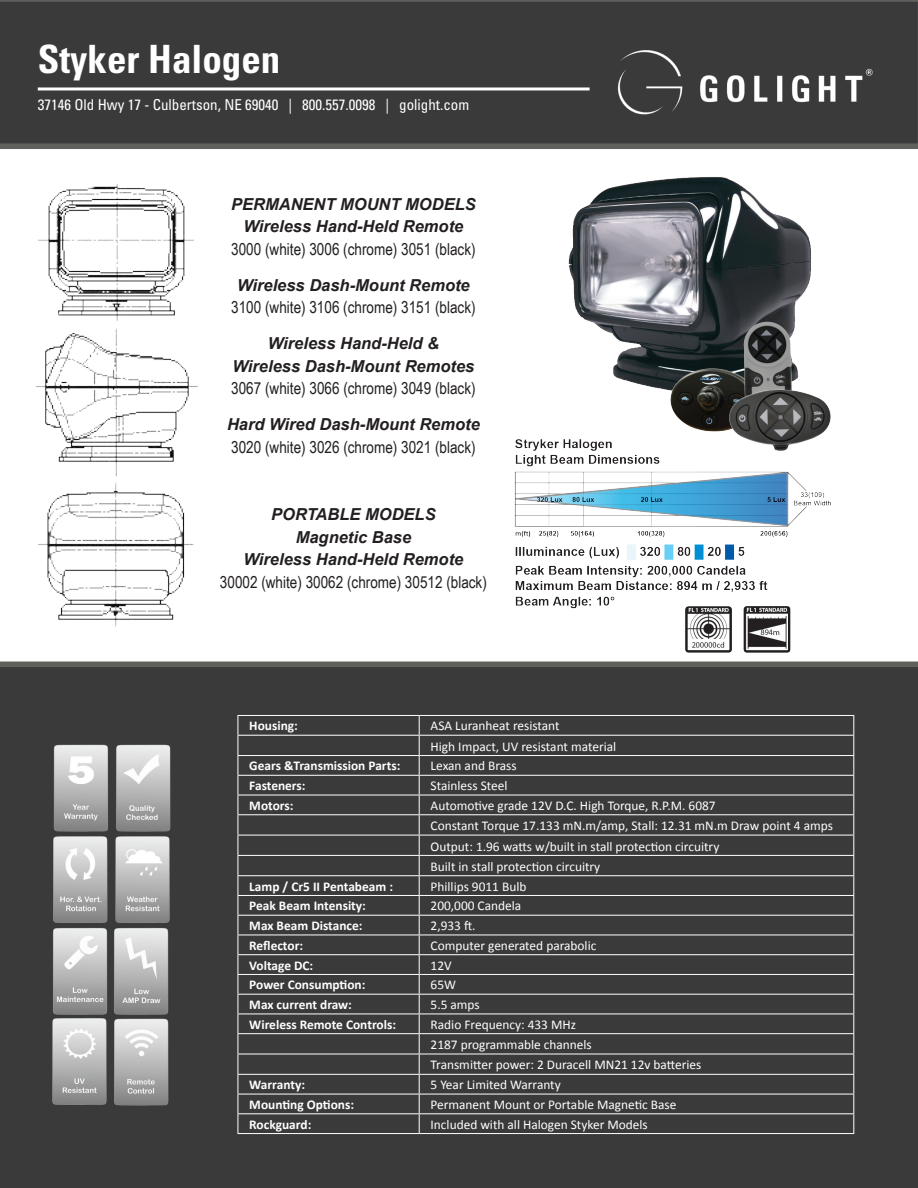
<style>
.page{position:relative;width:918px;height:1188px;background:#fff}
.page>*{position:absolute;margin:0;border:0;box-sizing:border-box;transform-origin:0 0}
.t1{font:700 condensed 39px "Univers";color:#fff}
.t2{font:italic 700 16.5px/22.5px "Arial";color:#231f20;text-align:center}
.t3{font:16.5px "Arial Narrow";color:#231f20}
.t4{font:condensed 15px "Univers";color:#fff}
.t5{font:13.35px/20.2px "Calibri";color:#fff}
.t6{font:700 13.35px "Calibri";color:#fff}
</style>
<div class="page">
<div style="left:0;top:662px;width:918px;height:526px;background:#393a39"></div>
<img style="left:49px;top:737px;width:127px;height:382px">
<div style="left:0;top:0;width:918px;height:149px;background:#393a39"></div>
<img style="left:568px;top:177px;width:243px;height:212px">
<img style="left:583px;top:45px;width:137px;height:75px">
<img style="left:687px;top:56px;width:206px;height:53px">
<hr style="left:38px;top:87px;width:552px;height:3px;background:#fff">
<img style="left:662px;top:360px;width:80px;height:59px">
<img style="left:742px;top:317px;width:57px;height:68px">
<img style="left:723px;top:385px;width:108px;height:34px">
<img style="left:38px;top:184px;width:156px;height:120px">
<img style="left:35px;top:304px;width:163px;height:158px">
<img style="left:11px;top:462px;width:203px;height:200px">
<hr style="left:237px;top:715px;width:182px;height:1px;background:#fff">
<hr style="left:419px;top:715px;width:435px;height:1px;background:#fff">
<hr style="left:237px;top:735px;width:182px;height:1px;background:#fff">
<hr style="left:419px;top:735px;width:435px;height:1px;background:#fff">
<hr style="left:237px;top:755px;width:182px;height:1px;background:#fff">
<hr style="left:419px;top:755px;width:435px;height:1px;background:#fff">
<hr style="left:237px;top:775px;width:182px;height:1px;background:#fff">
<hr style="left:419px;top:775px;width:435px;height:1px;background:#fff">
<hr style="left:237px;top:795px;width:182px;height:1px;background:#fff">
<hr style="left:419px;top:795px;width:435px;height:1px;background:#fff">
<hr style="left:237px;top:814px;width:182px;height:1px;background:#fff">
<hr style="left:419px;top:814px;width:435px;height:1px;background:#fff">
<hr style="left:237px;top:835px;width:182px;height:1px;background:#fff">
<hr style="left:419px;top:835px;width:435px;height:1px;background:#fff">
<hr style="left:237px;top:855px;width:182px;height:1px;background:#fff">
<hr style="left:419px;top:855px;width:435px;height:1px;background:#fff">
<hr style="left:237px;top:875px;width:182px;height:1px;background:#fff">
<hr style="left:419px;top:875px;width:435px;height:1px;background:#fff">
<hr style="left:237px;top:895px;width:182px;height:1px;background:#fff">
<hr style="left:419px;top:895px;width:435px;height:1px;background:#fff">
<hr style="left:237px;top:915px;width:182px;height:1px;background:#fff">
<hr style="left:419px;top:915px;width:435px;height:1px;background:#fff">
<hr style="left:237px;top:935px;width:182px;height:1px;background:#fff">
<hr style="left:419px;top:935px;width:435px;height:1px;background:#fff">
<hr style="left:237px;top:954px;width:182px;height:1px;background:#fff">
<hr style="left:419px;top:954px;width:435px;height:1px;background:#fff">
<hr style="left:237px;top:974px;width:182px;height:1px;background:#fff">
<hr style="left:419px;top:974px;width:435px;height:1px;background:#fff">
<hr style="left:237px;top:994px;width:182px;height:1px;background:#fff">
<hr style="left:419px;top:994px;width:435px;height:1px;background:#fff">
<hr style="left:237px;top:1013px;width:182px;height:1px;background:#fff">
<hr style="left:419px;top:1013px;width:435px;height:1px;background:#fff">
<hr style="left:237px;top:1033px;width:182px;height:1px;background:#fff">
<hr style="left:419px;top:1033px;width:435px;height:1px;background:#fff">
<hr style="left:237px;top:1054px;width:182px;height:1px;background:#fff">
<hr style="left:419px;top:1054px;width:435px;height:1px;background:#fff">
<hr style="left:237px;top:1074px;width:182px;height:1px;background:#fff">
<hr style="left:419px;top:1074px;width:435px;height:1px;background:#fff">
<hr style="left:237px;top:1094px;width:182px;height:1px;background:#fff">
<hr style="left:419px;top:1094px;width:435px;height:1px;background:#fff">
<hr style="left:237px;top:1113px;width:182px;height:1px;background:#fff">
<svg style="left:237px;top:716px;width:1px;height:417px"></svg>
<hr style="left:419px;top:1113px;width:435px;height:1px;background:#fff">
<svg style="left:419px;top:716px;width:1px;height:417px"></svg>
<svg style="left:853px;top:716px;width:1px;height:417px"></svg>
<hr style="left:237px;top:1133px;width:182px;height:1px;background:#fff">
<hr style="left:419px;top:1133px;width:435px;height:1px;background:#fff">
<img style="left:493px;top:419px;width:354px;height:243px">
<h1 class="t1" style="left:38px;top:36px;width:244px">Styker Halogen</h1>
<p class="t4" style="left:38px;top:95px;width:433px">37146 Old Hwy 17 - Culbertson, NE 69040 | 800.557.0098 | golight.com</p>
<p class="t2" style="left:231px;top:193px;width:246px">PERMANENT MOUNT MODELS<br>Wireless Hand-Held Remote</p>
<p class="t3" style="left:231px;top:237px;width:246px">3000 (white) 3006 (chrome) 3051 (black)</p>
<p class="t2" style="left:237px;top:274px;width:234px">Wireless Dash-Mount Remote</p>
<p class="t3" style="left:231px;top:295px;width:246px">3100 (white) 3106 (chrome) 3151 (black)</p>
<p class="t2" style="left:233px;top:333px;width:243px">Wireless Hand-Held &amp;<br>Wireless Dash-Mount Remotes</p>
<p class="t3" style="left:231px;top:376px;width:246px">3067 (white) 3066 (chrome) 3049 (black)</p>
<p class="t2" style="left:227px;top:414px;width:254px">Hard Wired Dash-Mount Remote</p>
<p class="t3" style="left:231px;top:435px;width:246px">3020 (white) 3026 (chrome) 3021 (black)</p>
<p class="t2" style="left:244px;top:504px;width:221px">PORTABLE MODELS<br>Magnetic Base<br>Wireless Hand-Held Remote</p>
<p class="t3" style="left:220px;top:570px;width:268px">30002 (white) 30062 (chrome) 30512 (black)</p>
<p class="t6" style="left:249px;top:717px;width:50px">Housing:</p>
<p class="t5" style="left:431px;top:716px;width:187px">ASA Luranheat resistant<br>High Impact, UV resistant material</p>
<p class="t6" style="left:249px;top:757px;width:153px">Gears &amp;Transmission Parts:</p>
<p class="t5" style="left:431px;top:756px;width:88px">Lexan and Brass</p>
<p class="t6" style="left:249px;top:777px;width:58px">Fasteners:</p>
<p class="t5" style="left:431px;top:776px;width:78px">Stainless Steel</p>
<p class="t6" style="left:249px;top:797px;width:46px">Motors:</p>
<p class="t5" style="left:431px;top:795px;width:404px">Automotive grade 12V D.C. High Torque, R.P.M. 6087<br>Constant Torque 17.133 mN.m/amp, Stall: 12.31 mN.m Draw point 4 amps Output: 1.96 watts w/built in stall protection circuitry<br>Built in stall protection circuitry</p>
<p class="t6" style="left:249px;top:878px;width:145px">Lamp / Cr5 II Pentabeam :</p>
<p class="t5" style="left:431px;top:876px;width:97px">Phillips 9011 Bulb</p>
<p class="t6" style="left:249px;top:897px;width:118px">Peak Beam Intensity:</p>
<p class="t5" style="left:431px;top:896px;width:92px">200,000 Candela</p>
<p class="t6" style="left:249px;top:917px;width:115px">Max Beam Distance:</p>
<p class="t5" style="left:431px;top:916px;width:47px">2,933 ft.</p>
<p class="t6" style="left:249px;top:937px;width:55px">Reflector:</p>
<p class="t5" style="left:431px;top:935px;width:167px">Computer generated parabolic</p>
<p class="t6" style="left:249px;top:957px;width:65px">Voltage DC:</p>
<p class="t5" style="left:431px;top:955px;width:23px">12V</p>
<p class="t6" style="left:249px;top:976px;width:118px">Power Consumption:</p>
<p class="t5" style="left:431px;top:975px;width:27px">65W</p>
<p class="t6" style="left:249px;top:996px;width:104px">Max current draw:</p>
<p class="t5" style="left:431px;top:995px;width:51px">5.5 amps</p>
<p class="t6" style="left:249px;top:1016px;width:148px">Wireless Remote Controls:</p>
<p class="t5" style="left:431px;top:1014px;width:272px">Radio Frequency: 433 MHz<br>2187 programmable channels<br>Transmitter power: 2 Duracell MN21 12v batteries</p>
<p class="t6" style="left:249px;top:1076px;width:57px">Warranty:</p>
<p class="t5" style="left:431px;top:1075px;width:132px">5 Year Limited Warranty</p>
<p class="t6" style="left:249px;top:1096px;width:106px">Mounting Options:</p>
<p class="t5" style="left:431px;top:1094px;width:247px">Permanent Mount or Portable Magnetic Base</p>
<p class="t6" style="left:249px;top:1116px;width:64px">Rockguard:</p>
<p class="t5" style="left:431px;top:1114px;width:219px">Included with all Halogen Styker Models</p>
</div>
